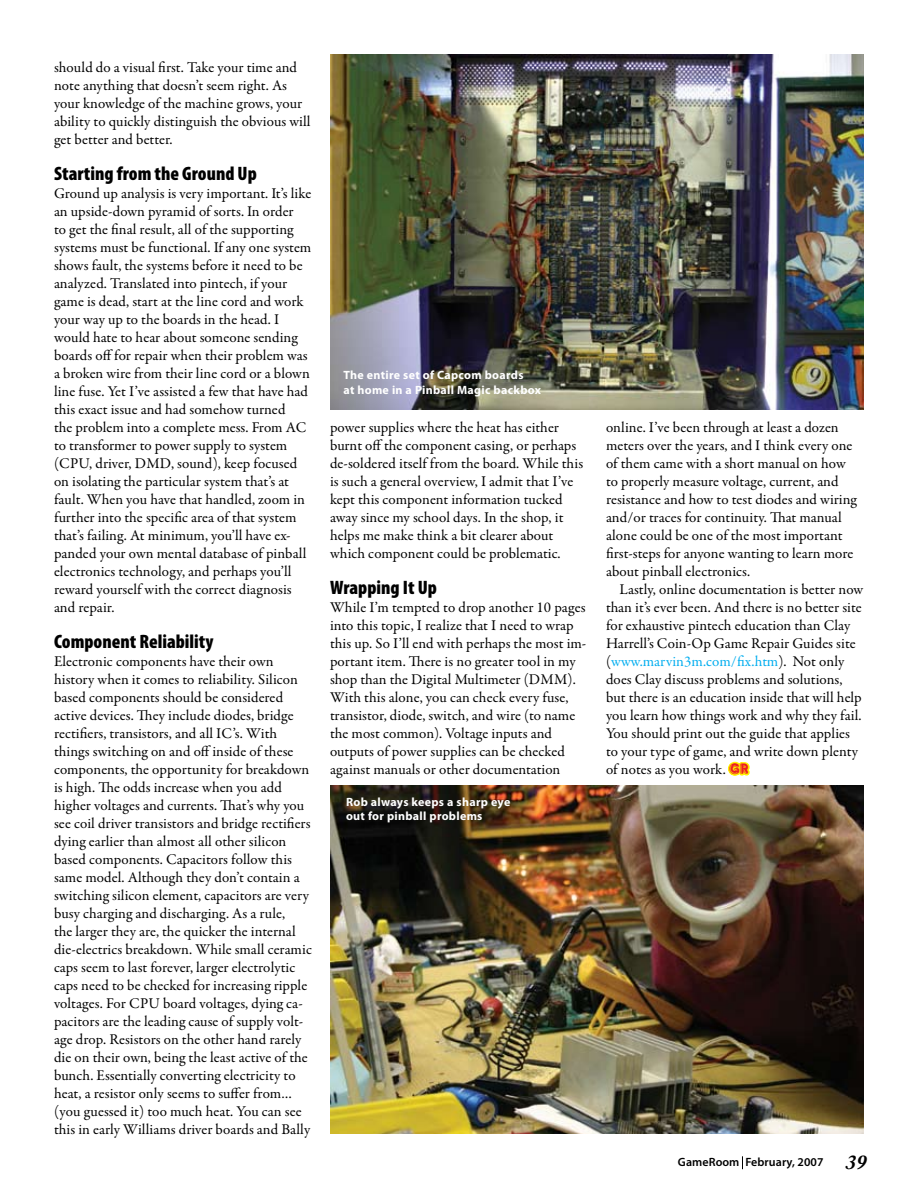
<style>
.page{position:relative;width:918px;height:1188px;background:#fff}
.page>*{position:absolute;margin:0;border:0;box-sizing:border-box;transform-origin:0 0}
.t1{font:900 condensed 19.5px "Myriad Pro";color:#000}
.t2{font:15px/18px "Garamond Premr Pro";letter-spacing:.005em;color:#000}
.t3{font:700 12px/14.4px "Myriad Pro";letter-spacing:.025em;color:#fff}
.t4{font:600 12px "Myriad Pro";letter-spacing:.005em;color:#000}
.s1{color:#00adef}
.s2{font-family:"F821 Deco";color:#ed1c24}
.s3{font-family:"Adobe Caslon Pro";font-weight:700;font-style:italic;font-size:21px}
</style>
<div class="page">
<svg style="left:742px;top:1156px;width:1px;height:13px"></svg>
<svg style="left:727px;top:761px;width:23px;height:15px"></svg>
<img style="left:330px;top:54px;width:534px;height:356px">
<img style="left:330px;top:785px;width:534px;height:349px">
<p class="t2" style="left:54px;top:59px;width:258px">should do a visual first. Take your time and note anything that doesn’t seem right. As your knowledge of the machine grows, your ability to quickly distinguish the obvious will get better and better.</p>
<h1 class="t1" style="left:54px;top:161px;width:204px">Starting from the Ground Up</h1>
<p class="t2" style="left:54px;top:185px;width:259px">Ground up analysis is very important. It’s like an upside-down pyramid of sorts. In order<br>to get the final result, all of the supporting systems must be functional. If any one system shows fault, the systems before it need to be analyzed. Translated into pintech, if your game is dead, start at the line cord and work your way up to the boards in the head. I would hate to hear about someone sending boards off for repair when their problem was a broken wire from their line cord or a blown line fuse. Yet I’ve assisted a few that have had this exact issue and had somehow turned<br>the problem into a complete mess. From AC to transformer to power supply to system (CPU, driver, DMD, sound), keep focused on isolating the particular system that’s at fault. When you have that handled, zoom in further into the specific area of that system that’s failing. At minimum, you’ll have ex&shy;panded your own mental database of pinball electronics technology, and perhaps you’ll reward yourself with the correct diagnosis and repair.</p>
<h1 class="t1" style="left:54px;top:629px;width:161px">Component Reliability</h1>
<p class="t2" style="left:54px;top:653px;width:260px">Electronic components have their own history when it comes to reliability. Silicon based components should be considered active devices. They include diodes, bridge rectifiers, transistors, and all IC’s. With things switching on and off inside of these components, the opportunity for breakdown is high. The odds increase when you add higher voltages and currents. That’s why you see coil driver transistors and bridge rectifiers dying earlier than almost all other silicon based components. Capacitors follow this same model. Although they don’t contain a switching silicon element, capacitors are very busy charging and discharging. As a rule,<br>the larger they are, the quicker the internal die-electrics breakdown. While small ceramic caps seem to last forever, larger electrolytic caps need to be checked for increasing ripple voltages. For CPU board voltages, dying ca&shy;pacitors are the leading cause of supply volt&shy;age drop. Resistors on the other hand rarely die on their own, being the least active of the bunch. Essentially converting electricity to heat, a resistor only seems to suffer from… (you guessed it) too much heat. You can see this in early Williams driver boards and Bally</p>
<p class="t3" style="left:344px;top:368px;width:199px">The entire set of Capcom boards<br>at home in a Pinball Magic backbox</p>
<p class="t2" style="left:330px;top:419px;width:255px">power supplies where the heat has either burnt off the component casing, or perhaps de-soldered itself from the board. While this is such a general overview, I admit that I’ve kept this component information tucked away since my school days. In the shop, it helps me make think a bit clearer about which component could be problematic.</p>
<h1 class="t1" style="left:330px;top:575px;width:108px">Wrapping It Up</h1>
<p class="t2" style="left:330px;top:599px;width:258px">While I’m tempted to drop another 10 pages into this topic, I realize that I need to wrap this up. So I’ll end with perhaps the most im&shy;portant item. There is no greater tool in my shop than the Digital Multimeter (DMM).<br>With this alone, you can check every fuse, transistor, diode, switch, and wire (to name the most common). Voltage inputs and outputs of power supplies can be checked against manuals or other documentation</p>
<p class="t3" style="left:346px;top:794px;width:166px">Rob always keeps a sharp eye out for pinball problems</p>
<p class="t2" style="left:606px;top:419px;width:252px">online. I’ve been through at least a dozen meters over the years, and I think every one of them came with a short manual on how to properly measure voltage, current, and resistance and how to test diodes and wiring and/or traces for continuity. That manual alone could be one of the most important first-steps for anyone wanting to learn more about pinball electronics.</p>
<p class="t2" style="left:606px;top:581px;width:259px;text-indent:14px">Lastly, online documentation is better now than it’s ever been. And there is no better site for exhaustive pintech education than Clay Harrell’s Coin-Op Game Repair Guides site (<span class="s1">www.marvin3m.com/fix.htm</span>). Not only does Clay discuss problems and solutions, but there is an education inside that will help you learn how things work and why they fail.<br>You should print out the guide that applies to your type of game, and write down plenty of notes as you work. <span class="s2">GR</span></p>
<p class="t4" style="left:678px;top:1155px;width:189px">GameRoom February, 2007 <span class="s3">39</span></p>
</div>
